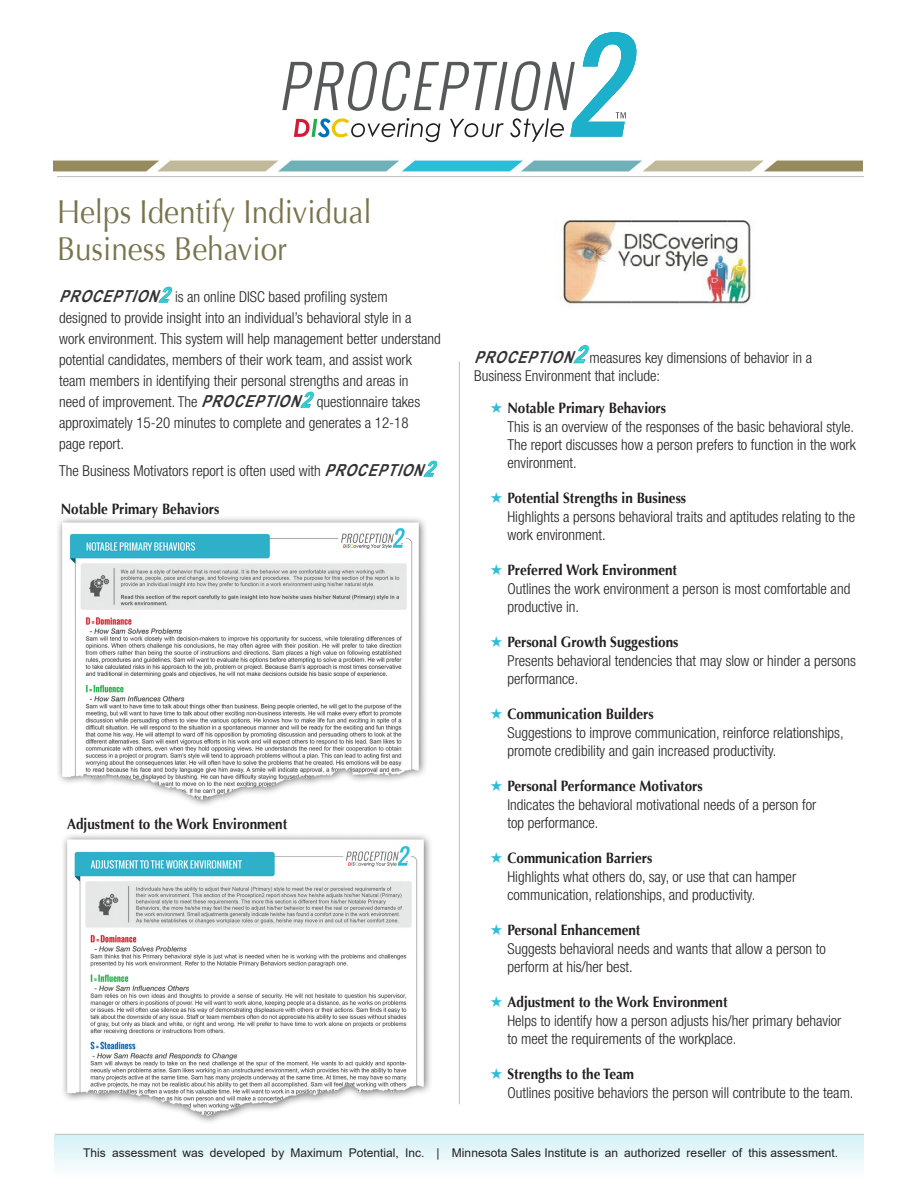
<style>
.page{position:relative;width:918px;height:1188px;background:#fff}
.page>*{position:absolute;margin:0;border:0;box-sizing:border-box;transform-origin:0 0}
.t1{font:33px "Optima";color:#7a744d;scale:.9 1}
.t2{font:300 condensed 15px/18.3px "Helvetica Neue LT Std";color:#231f20}
.t3{font:700 15px "Optima";color:#231f20;scale:.9 1}
.t4{font:12px "Arial";letter-spacing:.005em;color:#231f20}
.s1{font-family:"Arial Narrow";font-weight:700;font-style:italic;font-stretch:normal;font-size:16.5px;color:#333}
.s2{font-family:"Arial Narrow";font-weight:700;font-style:italic;font-stretch:normal;font-size:21px;color:#3cc}
.s3{font-family:"Arial Narrow";font-weight:700;font-style:italic;font-stretch:normal;font-size:24px;color:#3cc}
.s4{font-family:"Optima";font-weight:700;font-stretch:normal}
</style>
<div class="page">
<svg style="left:282px;top:32px;width:355px;height:110px"></svg>
<img style="left:54px;top:160px;width:809px;height:12px">
<hr style="left:57px;top:176px;width:807px;height:1px;background:#bcbdc0">
<hr style="left:459px;top:362px;width:1px;height:742px;background:#bcbdc0">
<svg style="left:158px;top:287px;width:14px;height:16px"></svg>
<svg style="left:300px;top:392px;width:14px;height:16px"></svg>
<svg style="left:424px;top:461px;width:13px;height:16px"></svg>
<svg style="left:573px;top:345px;width:16px;height:18px"></svg>
<img style="left:58px;top:518px;width:368px;height:287px">
<img style="left:63px;top:835px;width:368px;height:287px">
<div style="left:55px;top:1135px;width:809px;height:43px;background:linear-gradient(to bottom,#d4f1f7,#fefefe)"></div>
<hr style="left:55px;top:1134px;width:809px;height:1px;background:#bcbdc0">
<img style="left:561px;top:220px;width:191px;height:87px">
<p class="t1" style="left:57px;top:193px;width:351px">Helps Identify Individual</p>
<p class="t1" style="left:57px;top:230px;width:257px">Business Behavior</p>
<p class="t2" style="left:59px;top:286px;width:383px;line-height:21px"><span class="s1">PROCEPTION</span><span class="s2">2</span>is an online DISC based profiling system<br>designed to provide insight into an individual’s behavioral style in a<br>work environment. This system will help management better understand potential candidates, members of their work team, and assist work team members in identifying their personal strengths and areas in<br>need of improvement. The <span class="s1">PROCEPTION</span><span class="s2">2</span>questionnaire takes approximately 15-20 minutes to complete and generates a 12-18<br>page report.</p>
<p class="t2" style="left:59px;top:462px;width:386px">The Business Motivators report is often used with <span class="s1">PROCEPTION</span><span class="s2">2</span></p>
<p class="t3" style="left:61px;top:500px;width:178px">Notable Primary Behaviors</p>
<p class="t3" style="left:67px;top:815px;width:246px">Adjustment to the Work Environment</p>
<p class="t2" style="left:474px;top:348px;width:339px"><span class="s1">PROCEPTION</span><span class="s3">2</span>measures key dimensions of behavior in a<br>Business Environment that include:</p>
<p class="t2" style="left:507px;top:398px;width:350px"><span class="s4">Notable Primary Behaviors<br></span>This is an overview of the responses of the basic behavioral style.<br>The report discusses how a person prefers to function in the work environment.</p>
<p class="t2" style="left:507px;top:488px;width:349px"><span class="s4">Potential Strengths in Business<br></span>Highlights a persons behavioral traits and aptitudes relating to the work environment.</p>
<p class="t2" style="left:507px;top:560px;width:344px"><span class="s4">Preferred Work Environment<br></span>Outlines the work environment a person is most comfortable and productive in.</p>
<p class="t2" style="left:507px;top:632px;width:350px"><span class="s4">Personal Growth Suggestions<br></span>Presents behavioral tendencies that may slow or hinder a persons performance.</p>
<p class="t2" style="left:507px;top:704px;width:338px"><span class="s4">Communication Builders<br></span>Suggestions to improve communication, reinforce relationships, promote credibility and gain increased productivity.</p>
<p class="t2" style="left:507px;top:776px;width:310px"><span class="s4">Personal Performance Motivators<br></span>Indicates the behavioral motivational needs of a person for top performance.</p>
<p class="t2" style="left:507px;top:848px;width:290px"><span class="s4">Communication Barriers<br></span>Highlights what others do, say, or use that can hamper communication, relationships, and productivity.</p>
<p class="t2" style="left:507px;top:920px;width:320px"><span class="s4">Personal Enhancement<br></span>Suggests behavioral needs and wants that allow a person to perform at his/her best.</p>
<p class="t2" style="left:507px;top:992px;width:335px"><span class="s4">Adjustment to the Work Environment<br></span>Helps to identify how a person adjusts his/her primary behavior to meet the requirements of the workplace.</p>
<p class="t2" style="left:507px;top:1064px;width:348px;line-height:18.8px"><span class="s4">Strengths to the Team<br></span>Outlines positive behaviors the person will contribute to the team.</p>
<p class="t4" style="left:83px;top:1146px;width:756px">This assessment was developed by Maximum Potential, Inc. | Minnesota Sales Institute is an authorized reseller of this assessment.</p>
</div>
